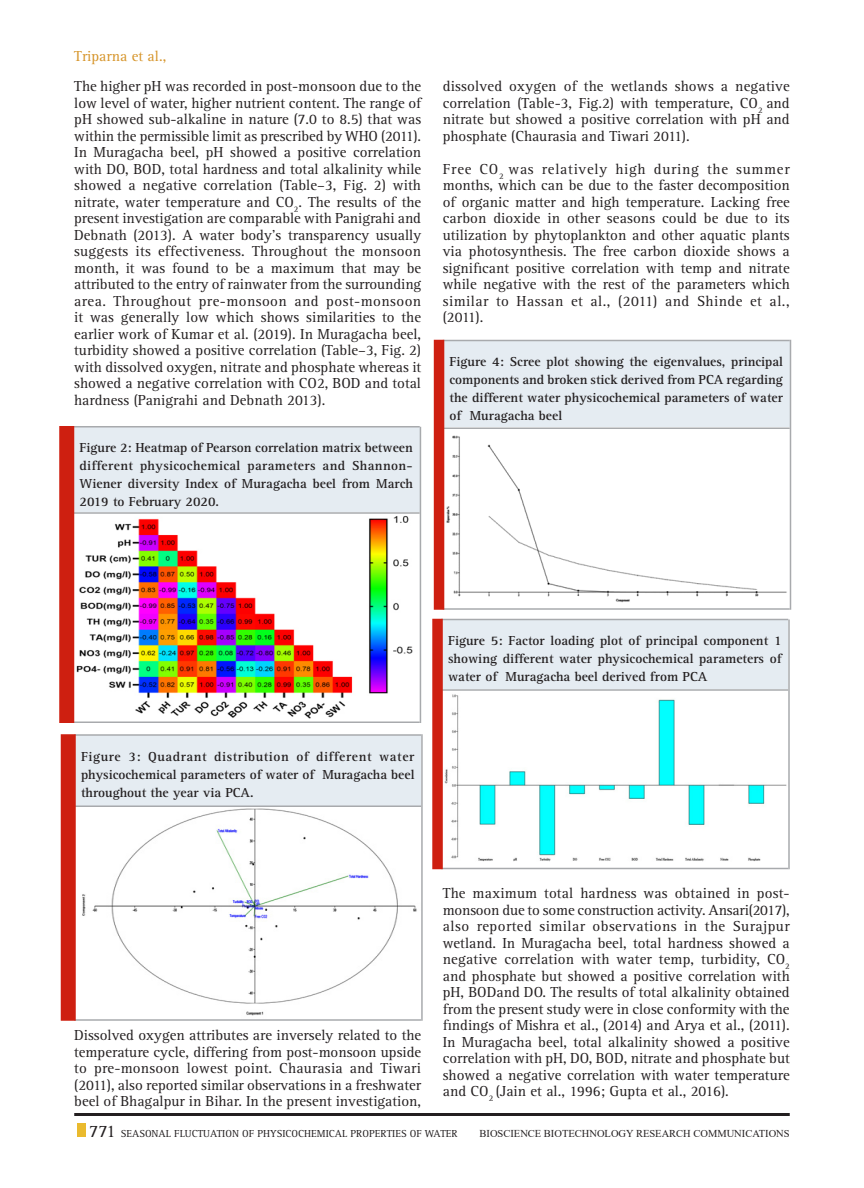
<style>
.page{position:relative;width:864px;height:1188px;background:#fff}
.page>*{position:absolute;margin:0;border:0;box-sizing:border-box;transform-origin:0 0}
.Body_text{font:15px/16.5px "Rotis Serif Std";color:#231f20;text-align:justify}
.Body_text-2{font:15px "Rotis Serif Std";color:#d69429}
.Body_text-3{font:700 13.5px/18px "Rotis Serif Std";color:#231f20;text-align:justify}
.t1{font:10.5px "Rotis Serif Std";color:#231f20}
.t2{font:10.5px "Times New Roman";color:#231f20}
.s1{font-size:18px}
</style>
<div class="page">
<div style="left:77px;top:1124px;width:9px;height:13px;background:#eaba2e"></div>
<hr style="left:74px;top:1113px;width:716px;height:3px;background:#231f20">
<img style="left:74px;top:514px;width:346px;height:208px">
<div style="left:73px;top:427px;width:347px;height:85px;background:#e5ecf2"></div>
<hr style="left:73px;top:426px;width:347px;height:2px;background:#a8aaad">
<hr style="left:73px;top:512px;width:347px;height:2px;background:#a8aaad">
<hr style="left:73px;top:722px;width:347px;height:1px;background:#a8aaad">
<hr style="left:420px;top:427px;width:1px;height:296px;background:#a8aaad">
<div style="left:59px;top:426px;width:15px;height:297px;background:#ce1f10"></div>
<img style="left:82px;top:808px;width:335px;height:208px">
<div style="left:74px;top:735px;width:347px;height:71px;background:#e5ecf2"></div>
<hr style="left:74px;top:734px;width:347px;height:2px;background:#a8aaad">
<hr style="left:74px;top:806px;width:347px;height:1px;background:#a8aaad">
<hr style="left:74px;top:1019px;width:347px;height:2px;background:#a8aaad">
<hr style="left:421px;top:734px;width:2px;height:287px;background:#a8aaad">
<div style="left:61px;top:734px;width:15px;height:287px;background:#ce1f10"></div>
<img style="left:444px;top:429px;width:346px;height:179px">
<div style="left:443px;top:340px;width:347px;height:88px;background:#e5ecf2"></div>
<hr style="left:443px;top:428px;width:347px;height:1px;background:#a8aaad">
<hr style="left:443px;top:608px;width:347px;height:2px;background:#a8aaad">
<hr style="left:443px;top:340px;width:347px;height:1px;background:#a8aaad">
<hr style="left:790px;top:340px;width:1px;height:270px;background:#a8aaad">
<div style="left:434px;top:340px;width:10px;height:270px;background:#ce1f10"></div>
<img style="left:443px;top:694px;width:345px;height:174px">
<div style="left:441px;top:620px;width:347px;height:69px;background:#e5ecf2"></div>
<hr style="left:441px;top:619px;width:347px;height:1px;background:#a8aaad">
<hr style="left:441px;top:689px;width:347px;height:2px;background:#a8aaad">
<hr style="left:441px;top:868px;width:347px;height:1px;background:#a8aaad">
<hr style="left:788px;top:620px;width:2px;height:249px;background:#a8aaad">
<div style="left:432px;top:619px;width:11px;height:250px;background:#ce1f10"></div>
<p class="Body_text-2" style="left:74px;top:47px;width:94px">Triparna et al.,</p>
<p class="Body_text" style="left:74px;top:79px;width:349px">The higher pH was recorded in post-monsoon due to the low level of water, higher nutrient content. The range of pH showed sub-alkaline in nature (7.0 to 8.5) that was within the permissible limit as prescribed by WHO (2011).<br>In Muragacha beel, pH showed a positive correlation with DO, BOD, total hardness and total alkalinity while showed a negative correlation (Table–3, Fig. 2) with nitrate, water temperature and CO <sub>2</sub>. The results of the present investigation are comparable with Panigrahi and Debnath (2013). A water body's transparency usually suggests its effectiveness. Throughout the monsoon month, it was found to be a maximum that may be attributed to the entry of rainwater from the surrounding area. Throughout pre-monsoon and post-monsoon it was generally low which shows similarities to the earlier work of Kumar et al. (2019). In Muragacha beel, turbidity showed a positive correlation (Table–3, Fig. 2) with dissolved oxygen, nitrate and phosphate whereas it showed a negative correlation with CO2, BOD and total hardness (Panigrahi and Debnath 2013).</p>
<p class="Body_text-3" style="left:80px;top:439px;width:335px">Figure 2: Heatmap of Pearson correlation matrix between different physicochemical parameters and Shannon-Wiener diversity Index of Muragacha beel from March 2019 to February 2020.</p>
<p class="Body_text" style="left:443px;top:79px;width:349px">dissolved oxygen of the wetlands shows a negative correlation (Table-3, Fig.2) with temperature, CO <sub>2</sub> and nitrate but showed a positive correlation with pH and phosphate (Chaurasia and Tiwari 2011).</p>
<p class="Body_text" style="left:443px;top:161px;width:348px">Free CO <sub>2</sub> was relatively high during the summer months, which can be due to the faster decomposition of organic matter and high temperature. Lacking free carbon dioxide in other seasons could be due to its utilization by phytoplankton and other aquatic plants via photosynthesis. The free carbon dioxide shows a significant positive correlation with temp and nitrate while negative with the rest of the parameters which similar to Hassan et al., (2011) and Shinde et al., (2011).</p>
<p class="Body_text-3" style="left:450px;top:353px;width:335px">Figure 4: Scree plot showing the eigenvalues, principal components and broken stick derived from PCA regarding the different water physicochemical parameters of water of Muragacha beel</p>
<p class="Body_text-3" style="left:81px;top:747px;width:335px">Figure 3: Quadrant distribution of different water physicochemical parameters of water of Muragacha beel throughout the year via PCA.</p>
<p class="Body_text-3" style="left:448px;top:632px;width:335px">Figure 5: Factor loading plot of principal component 1 showing different water physicochemical parameters of water of Muragacha beel derived from PCA</p>
<p class="Body_text" style="left:74px;top:1027px;width:348px">Dissolved oxygen attributes are inversely related to the temperature cycle, differing from post-monsoon upside to pre-monsoon lowest point. Chaurasia and Tiwari (2011), also reported similar observations in a freshwater beel of Bhagalpur in Bihar. In the present investigation,</p>
<p class="Body_text" style="left:443px;top:886px;width:349px">The maximum total hardness was obtained in post&shy;monsoon due to some construction activity. Ansari(2017), also reported similar observations in the Surajpur wetland. In Muragacha beel, total hardness showed a negative correlation with water temp, turbidity, CO <sub>2 </sub>and phosphate but showed a positive correlation with pH, BODand DO. The results of total alkalinity obtained from the present study were in close conformity with the findings of Mishra et al., (2014) and Arya et al., (2011).<br>In Muragacha beel, total alkalinity showed a positive correlation with pH, DO, BOD, nitrate and phosphate but showed a negative correlation with water temperature and CO <sub>2</sub> (Jain et al., 1996; Gupta et al., 2016).</p>
<p class="t1" style="left:89px;top:1128px;width:236px"><span class="s1">771</span> Seasonal Fluctuation of Physic ochemica</p>
<p class="t1" style="left:342px;top:1128px;width:115px">l Properties of Water</p>
<p class="t2" style="left:480px;top:1126px;width:312px">BIOSCIENCE BIOTECHNOLOGY RESEARCH COMMUNICATIONS</p>
</div>
